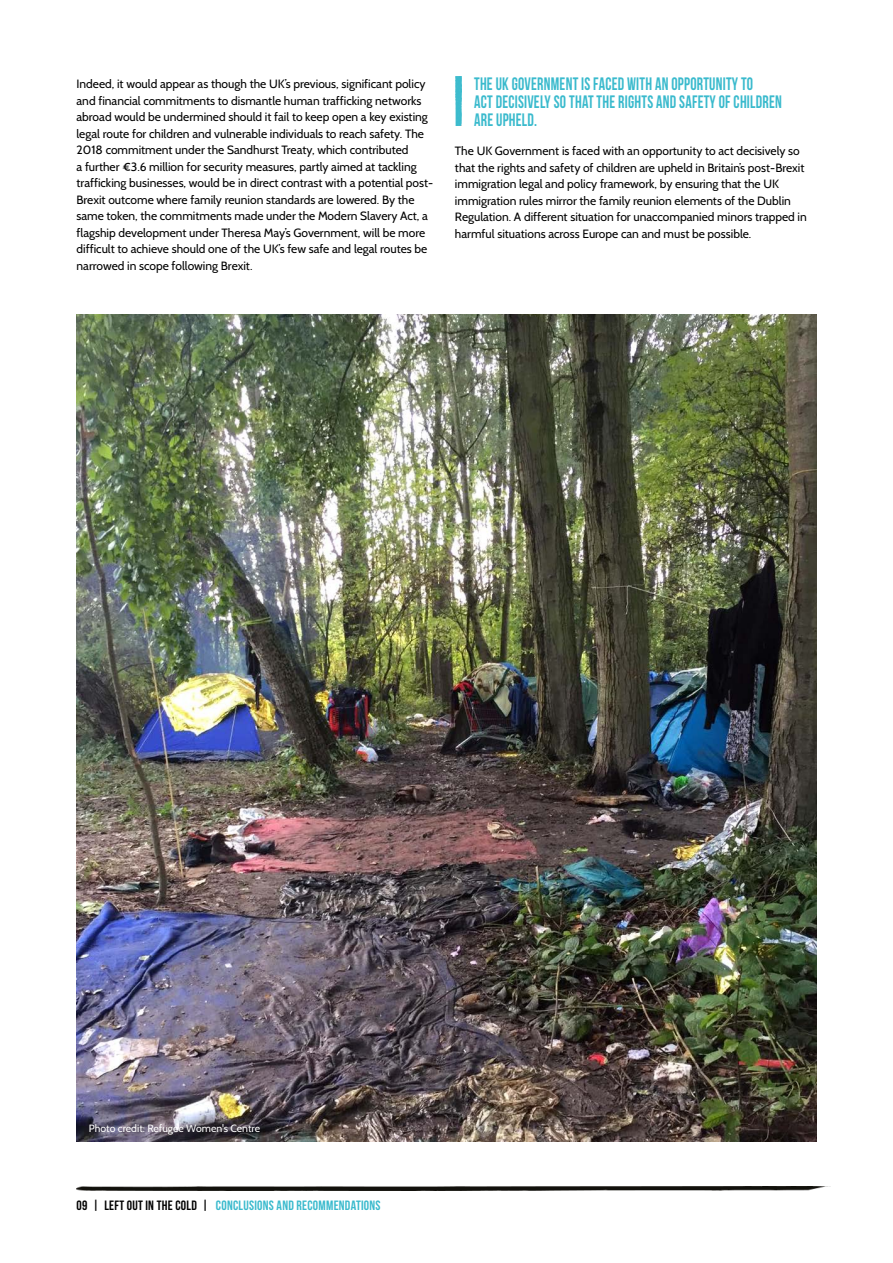
<style>
.page{position:relative;width:893px;height:1263px;background:#fff}
.page>*{position:absolute;margin:0;border:0;box-sizing:border-box;transform-origin:0 0}
.t1{font:18px/18px "Bebas Neue";letter-spacing:.015em;color:#3abacd;scale:.88 1}
.t2{font:13.5px "Bebas Neue";letter-spacing:.02em;color:#3abacd}
.t3{font:12px/16.5px "Cabin";color:#000}
.t4{font:10.5px "Cabin";color:#fff}
.s1{color:#000}
</style>
<div class="page">
<img style="left:76px;top:1186px;width:755px;height:4px">
<img style="left:455px;top:77px;width:6px;height:49px">
<img style="left:77px;top:315px;width:739px;height:827px">
<p class="t3" style="left:77px;top:76px;width:358px">Indeed, it would appear as though the UK’s previous, significant policy and financial commitments to dismantle human trafficking networks abroad would be undermined should it fail to keep open a key existing legal route for children and vulnerable individuals to reach safety. The 2018 commitment under the Sandhurst Treaty, which contributed<br>a further €3.6 million for security measures, partly aimed at tackling trafficking businesses, would be in direct contrast with a potential post-Brexit outcome where family reunion standards are lowered. By the same token, the commitments made under the Modern Slavery Act, a flagship development under Theresa May’s Government, will be more difficult to achieve should one of the UK’s few safe and legal routes be narrowed in scope following Brexit.</p>
<h1 class="t1" style="left:474px;top:75px;width:351px">THE UK GOVERNMENT IS FACED WITH AN OPPORTUNITY TO<br>ACT DECISIVELY SO THAT THE RIGHTS AND SAFETY OF CHILDREN<br>ARE UPHELD.</h1>
<p class="t3" style="left:455px;top:143px;width:353px">The UK Government is faced with an opportunity to act decisively so that the rights and safety of children are upheld in Britain’s post-Brexit immigration legal and policy framework, by ensuring that the UK immigration rules mirror the family reunion elements of the Dublin Regulation. A different situation for unaccompanied minors trapped in harmful situations across Europe can and must be possible.</p>
<p class="t4" style="left:89px;top:1121px;width:173px">Photo credit: Refugee Women's Centre</p>
<p class="t2" style="left:77px;top:1197px;width:305px"><span class="s1">09 | LEFT OUT IN THE COLD |</span> CONCLUSIONS AND RECOMMENDATIONS</p>
</div>
